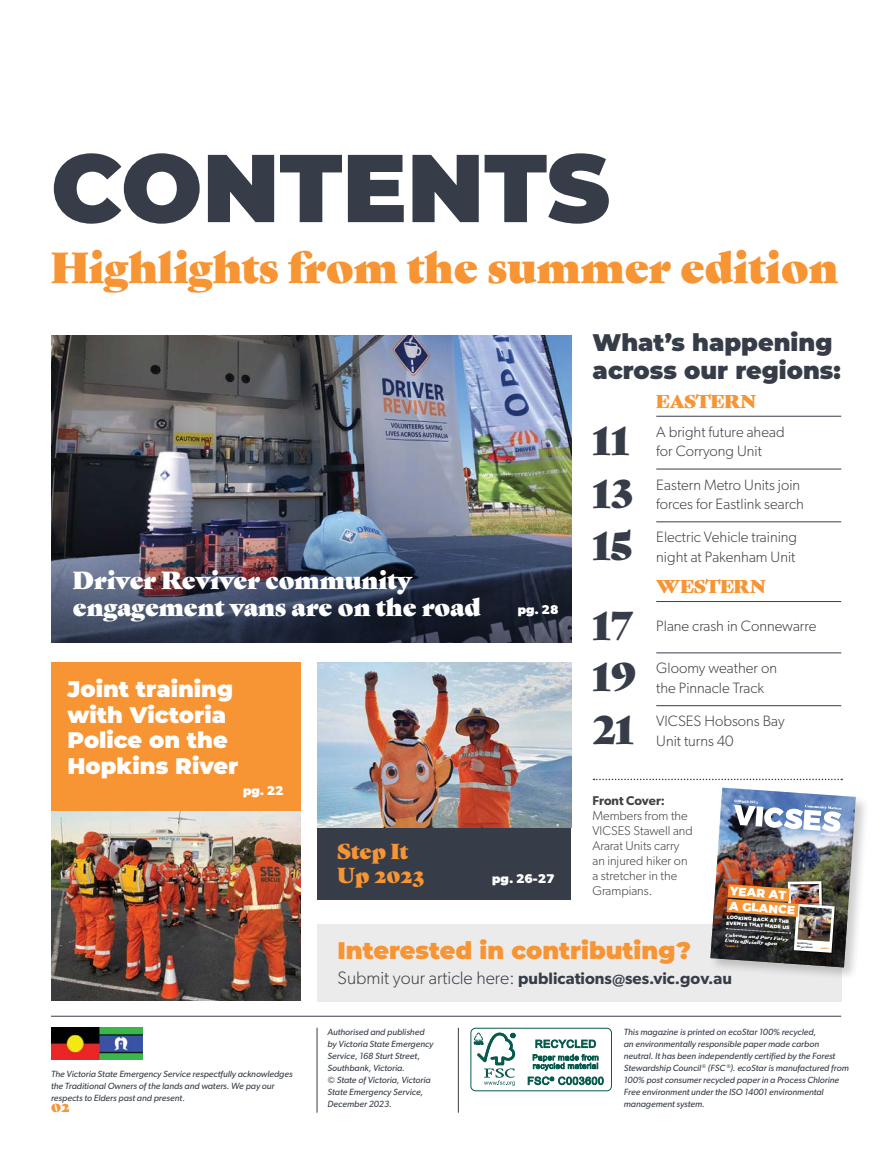
<style>
.page{position:relative;width:893px;height:1149px;background:#fff}
.page>*{position:absolute;margin:0;border:0;box-sizing:border-box;transform-origin:0 0}
.Quote_CM{font:900 96px "Montserrat";color:#373d48}
.H1_Gast_as_title_28pt_CM{font:42px "Gastromond";color:#f79433}
.H2_Mon_Type_level_2_CM{font:39px "Gastromond";color:#373d48}
.H2_Gast_as_title_16pt_CM{font:24px/27px "Gastromond";color:#fff}
.H2_Mon_Type_level_2_CM-2{font:900 24px/28.5px "Montserrat";color:#373d48}
.H2_Mon_Type_level_2_CM-3{font:900 24px "Montserrat";color:#f79433}
.H2_Mon_Type_level_2_CM-4{font:900 22.5px/25.5px "Montserrat";color:#fff}
.H2_Gast_as_title_16pt_CM-2{font:21px/24px "Gastromond";color:#f79433}
.H2_Mon_Type_level_2_CM-5{font:18px "Gastromond";color:#f79433}
.H1_Gast_as_title_28pt_CM-2{font:600 16.5px "Gibson";color:#373d48}
.H2_Mon_Type_level_2_CM-6{font:300 15px/19.5px "Gibson";color:#414042}
.t1{font:15px "Gastromond";color:#f79433}
.t2{font:300 12.75px/15px "Gibson";color:#414042}
.P_CM{font:700 12.75px "Gibson";color:#fff}
.t3{font:900 12px/14.5px "Montserrat";color:#fff}
.Caption_CM{font:italic 9px/12px "Gibson";color:#373d48}
.t4{font:italic 5.4px "Gastromond";color:#fff}
.t5{font:900 4.95px/5.8px "Montserrat";color:#fff}
.t6{font:italic 4.8px/5.2px "Gastromond";color:#fff}
.t7{font:600 3.45px "Gibson";color:#fff}
.t8{font:600 3.3px "Gibson";color:#fff}
.t9{font:700 2.55px/3.6px "Montserrat";color:#363d49}
.t10{font:900 2.1px "Montserrat";color:#f79433}
.s1{font-weight:600}
.s2{font-weight:300;font-size:18px;color:#414042}
.s3{font-weight:300;font-size:18px}
</style>
<div class="page">
<img style="left:51px;top:335px;width:520px;height:80px">
<img style="left:51px;top:415px;width:520px;height:227px">
<div style="left:317px;top:662px;width:254px;height:237px;background:#373d48"></div>
<img style="left:51px;top:810px;width:249px;height:189px">
<div style="left:51px;top:662px;width:249px;height:148px;background:#f79433"></div>
<img style="left:51px;top:1027px;width:92px;height:32px">
<hr style="left:317px;top:1027px;width:1px;height:85px;background:#373d48">
<hr style="left:458px;top:1027px;width:1px;height:85px;background:#373d48">
<hr style="left:51px;top:1015px;width:790px;height:1px;background:#373d48">
<svg style="left:593px;top:778px;width:249px;height:2px"></svg>
<hr style="left:656px;top:416px;width:185px;height:1px;background:#373d48">
<hr style="left:656px;top:468px;width:185px;height:1px;background:#373d48">
<hr style="left:656px;top:521px;width:185px;height:1px;background:#373d48">
<hr style="left:656px;top:601px;width:185px;height:1px;background:#373d48">
<hr style="left:656px;top:652px;width:185px;height:1px;background:#373d48">
<hr style="left:656px;top:705px;width:185px;height:1px;background:#373d48">
<div style="left:317px;top:923px;width:525px;height:78px;background:#ecebec"></div>
<div style="left:709px;top:785px;width:161px;height:196px;background:#000;opacity:.2"></div>
<img style="left:710px;top:787px;width:146px;height:180px">
<div style="left:470px;top:1027px;width:142px;height:63px;border:1px solid #075b4e;border-radius:5px"></div>
<svg style="left:474px;top:1032px;width:41px;height:53px"></svg>
<svg style="left:535px;top:1039px;width:61px;height:8px"></svg>
<svg style="left:533px;top:1054px;width:65px;height:16px"></svg>
<svg style="left:528px;top:1076px;width:76px;height:8px"></svg>
<img style="left:317px;top:662px;width:254px;height:165px">
<p class="Quote_CM" style="left:51px;top:116px;width:561px">CONTENTS</p>
<p class="H1_Gast_as_title_28pt_CM" style="left:51px;top:235px;width:789px">Highlights from the summer edition</p>
<p class="H2_Gast_as_title_16pt_CM" style="left:73px;top:564px;width:409px">Driver Reviver community engagement vans are on the road</p>
<p class="P_CM" style="left:518px;top:602px;width:42px">pg. 28</p>
<p class="H2_Mon_Type_level_2_CM-4" style="left:68px;top:675px;width:172px">Joint training with Victoria<br>Police on the<br>Hopkins River</p>
<p class="P_CM" style="left:243px;top:783px;width:42px">pg. 22</p>
<p class="H2_Gast_as_title_16pt_CM-2" style="left:338px;top:837px;width:89px">Step It<br>Up 2023</p>
<p class="P_CM" style="left:492px;top:870px;width:64px">pg. 26-27</p>
<p class="H2_Mon_Type_level_2_CM-2" style="left:592px;top:326px;width:250px">What’s happening across our regions:</p>
<p class="H2_Mon_Type_level_2_CM-5" style="left:656px;top:387px;width:101px">EASTERN</p>
<p class="H2_Mon_Type_level_2_CM" style="left:592px;top:410px;width:39px">11</p>
<p class="H2_Mon_Type_level_2_CM-6" style="left:656px;top:421px;width:130px">A bright future ahead for Corryong Unit</p>
<p class="H2_Mon_Type_level_2_CM" style="left:592px;top:463px;width:43px">13</p>
<p class="H2_Mon_Type_level_2_CM-6" style="left:656px;top:474px;width:149px">Eastern Metro Units join forces for Eastlink search</p>
<p class="H2_Mon_Type_level_2_CM" style="left:592px;top:515px;width:42px">15</p>
<p class="H2_Mon_Type_level_2_CM-6" style="left:656px;top:527px;width:142px">Electric Vehicle training night at Pakenham Unit</p>
<p class="H2_Mon_Type_level_2_CM-5" style="left:656px;top:572px;width:111px">WESTERN</p>
<p class="H2_Mon_Type_level_2_CM" style="left:592px;top:595px;width:42px">17</p>
<p class="H2_Mon_Type_level_2_CM-6" style="left:656px;top:615px;width:162px">Plane crash in Connewarre</p>
<p class="H2_Mon_Type_level_2_CM" style="left:592px;top:646px;width:45px">19</p>
<p class="H2_Mon_Type_level_2_CM-6" style="left:656px;top:658px;width:122px">Gloomy weather on the Pinnacle Track</p>
<p class="H2_Mon_Type_level_2_CM" style="left:592px;top:699px;width:43px">21</p>
<p class="H2_Mon_Type_level_2_CM-6" style="left:656px;top:711px;width:130px">VICSES Hobsons Bay<br>Unit turns 40</p>
<p class="t2" style="left:592px;top:793px;width:102px"><span class="s1">Front Cover:<br></span>Members from the<br>VICSES Stawell and<br>Ararat Units carry an injured hiker on a stretcher in the<br>Grampians.</p>
<p class="t7" style="left:734px;top:798px;width:25px;rotate:4deg">SUMMER 2023</p>
<p class="t3" style="left:731px;top:882px;width:68px;rotate:4deg">YEAR AT<br>A GLANCE</p>
<p class="t4" style="left:717px;top:912px;width:21px;rotate:4deg">pg. 4-5</p>
<p class="t5" style="left:727px;top:913px;width:65px;rotate:4deg">LOOKING BACK AT THE<br>EVENTS THAT MADE US</p>
<p class="t8" style="left:822px;top:831px;width:20px;rotate:4deg">EDITION 25</p>
<p class="Caption_CM" style="left:51px;top:1067px;width:243px">The Victoria State Emergency Service respectfully acknowledges the Traditional Owners of the lands and waters. We pay our respects to Elders past and present.</p>
<h3 class="t1" style="left:51px;top:1094px;width:20px">02</h3>
<p class="t6" style="left:725px;top:931px;width:65px;rotate:4deg">Cobram and Port Fairy<br>Units offi cially open</p>
<p class="H2_Mon_Type_level_2_CM-3" style="left:337px;top:931px;width:355px">Interested in contributing?</p>
<p class="H1_Gast_as_title_28pt_CM-2" style="left:337px;top:968px;width:396px"><span class="s2">Submit your arti</span><span class="s3">cle here:</span> publications@ses.vic.gov.au</p>
<p class="t10" style="left:725px;top:943px;width:15px;rotate:4deg">PAGES 8 - 9</p>
<p class="t9" style="left:797px;top:940px;width:18px;rotate:4deg">Melbourne<br>Royal Show</p>
<p class="t10" style="left:820px;top:946px;width:10px;rotate:4deg">PAGE 4</p>
<p class="Caption_CM" style="left:328px;top:1025px;width:107px">Authorised and published by Victoria State Emergency<br>Service, 168 Sturt Street,<br>Southbank, Victoria.<br>© State of Victoria, Victoria<br>State Emergency Service,<br>December 2023.</p>
<p class="Caption_CM" style="left:624px;top:1025px;width:226px">This magazine is printed on ecoStar 100% recycled,<br>an environmentally responsible paper made carbon neutral. It has been independently certified by the Forest Stewardship Council<sup>®</sup> (FSC <sup>®</sup>). ecoStar is manufactured from 100% post consumer recycled paper in a Process Chlorine Free environment under the ISO 14001 environmental management system.</p>
</div>
